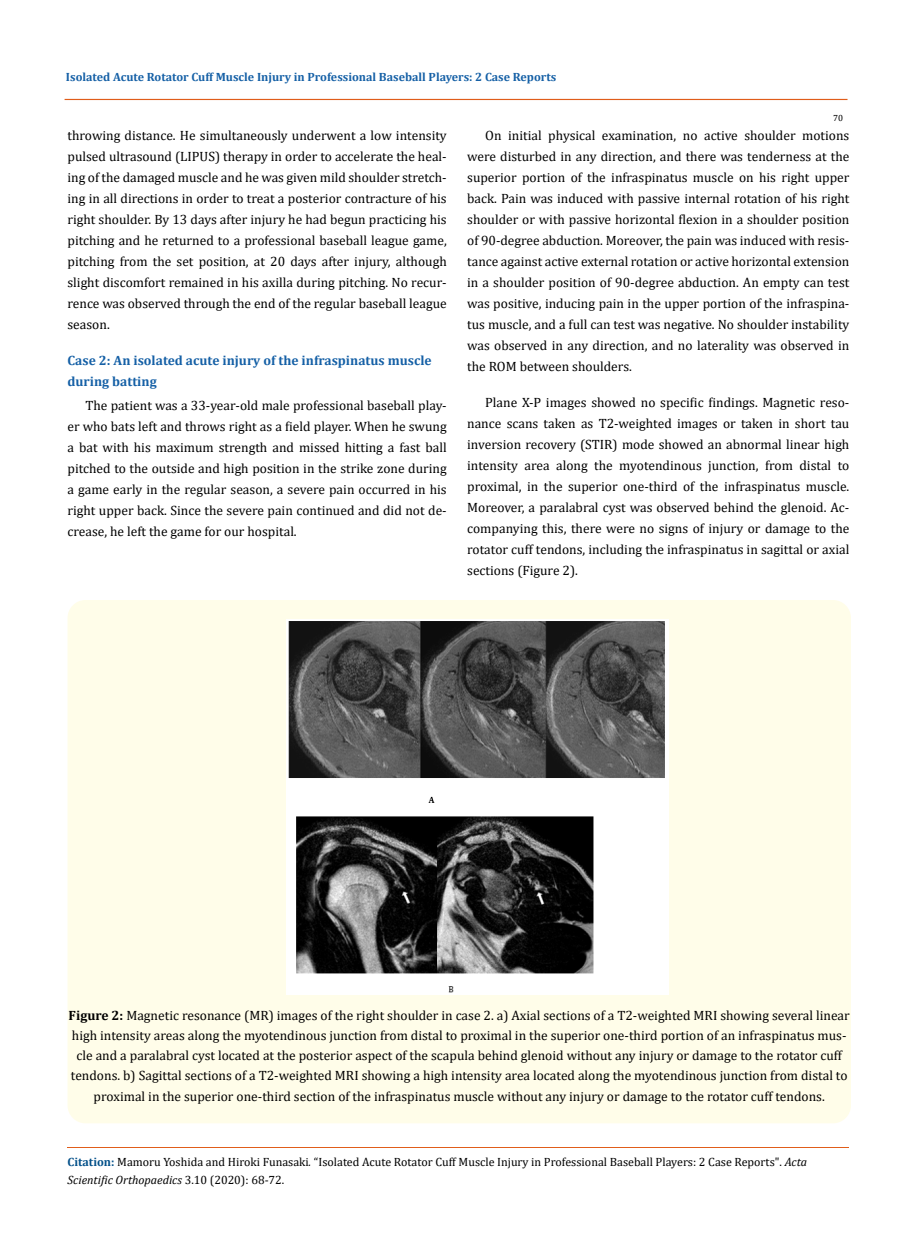
<style>
.page{position:relative;width:917px;height:1242px;background:#fff}
.page>*{position:absolute;margin:0;border:0;box-sizing:border-box;transform-origin:0 0}
.t1{font:13.5px/21px "Cambria";color:#000;text-align:justify}
.t2{font:700 13.5px/21px "Cambria";color:#1560a6}
.t3{font:12px/18px "Cambria";color:#000}
.t4{font:700 12px "Cambria";color:#1560a6}
.t5{font:9px "Cambria";color:#000}
.s1{font-weight:700}
.s2{font-weight:700;color:#035089}
.s3{font-style:italic}
</style>
<div class="page">
<div style="left:65px;top:99px;width:782px;height:1px;border:1px solid #e05d1a"></div>
<div style="left:68px;top:600px;width:783px;height:523px;background:#fffde9;border-radius:18px"></div>
<img style="left:286px;top:619px;width:382px;height:376px">
<hr style="left:67px;top:1148px;width:782px;height:1px;background:#e05d1a">
<p class="t4" style="left:66px;top:69px;width:492px">Isolated Acute Rotator Cuff Muscle Injury in Professional Baseball Players: 2 Case Reports</p>
<p class="t5" style="left:833px;top:113px;width:11px">70</p>
<p class="t1" style="left:67px;top:124px;width:381px">throwing distance. He simultaneously underwent a low intensity pulsed ultrasound (LIPUS) therapy in order to accelerate the heal&shy;ing of the damaged muscle and he was given mild shoulder stretch&shy;ing in all directions in order to treat a posterior contracture of his right shoulder. By 13 days after injury he had begun practicing his pitching and he returned to a professional baseball league game, pitching from the set position, at 20 days after injury, although slight discomfort remained in his axilla during pitching. No recur&shy;rence was observed through the end of the regular baseball league season.</p>
<p class="t2" style="left:67px;top:349px;width:365px">Case 2: An isolated acute injury of the infraspinatus muscle during batting</p>
<p class="t1" style="left:67px;top:394px;width:381px;text-indent:18px">The patient was a 33-year-old male professional baseball play&shy;er who bats left and throws right as a field player. When he swung a bat with his maximum strength and missed hitting a fast ball pitched to the outside and high position in the strike zone during a game early in the regular season, a severe pain occurred in his right upper back. Since the severe pain continued and did not de&shy;crease, he left the game for our hospital.</p>
<p class="t1" style="left:467px;top:124px;width:384px;text-indent:18px">On initial physical examination, no active shoulder motions were disturbed in any direction, and there was tenderness at the superior portion of the infraspinatus muscle on his right upper back. Pain was induced with passive internal rotation of his right shoulder or with passive horizontal flexion in a shoulder position of 90-degree abduction. Moreover, the pain was induced with resis&shy;tance against active external rotation or active horizontal extension in a shoulder position of 90-degree abduction. An empty can test was positive, inducing pain in the upper portion of the infraspina&shy;tus muscle, and a full can test was negative. No shoulder instability was observed in any direction, and no laterality was observed in the ROM between shoulders.</p>
<p class="t1" style="left:467px;top:392px;width:384px;text-indent:18px">Plane X-P images showed no specific findings. Magnetic reso&shy;nance scans taken as T2-weighted images or taken in short tau inversion recovery (STIR) mode showed an abnormal linear high intensity area along the myotendinous junction, from distal to proximal, in the superior one-third of the infraspinatus muscle.<br>Moreover, a paralabral cyst was observed behind the glenoid. Ac&shy;companying this, there were no signs of injury or damage to the rotator cuff tendons, including the infraspinatus in sagittal or axial sections (Figure 2).</p>
<p class="t1" style="left:69px;top:1005px;width:782px;line-height:20.2px;text-align:center"><span class="s1">Figure 2:</span> Magnetic resonance (MR) images of the right shoulder in case 2. a) Axial sections of a T2-weighted MRI showing several linear high intensity areas along the myotendinous junction from distal to proximal in the superior one-third portion of an infraspinatus mus&shy;cle and a paralabral cyst located at the posterior aspect of the scapula behind glenoid without any injury or damage to the rotator cuff tendons. b) Sagittal sections of a T2-weighted MRI showing a high intensity area located along the myotendinous junction from distal to proximal in the superior one-third section of the infraspinatus muscle without any injury or damage to the rotator cuff tendons.</p>
<p class="t3" style="left:67px;top:1152px;width:741px"><span class="s2">Citation:</span> Mamoru Yoshida and Hiroki Funasaki<span class="s3">.</span> “Isolated Acute Rotator Cuff Muscle Injury in Professional Baseball Players: 2 Case Reports". <span class="s3">Acta<br>Scientific Orthopaedics</span> 3.10 (2020): 68-72.</p>
</div>
